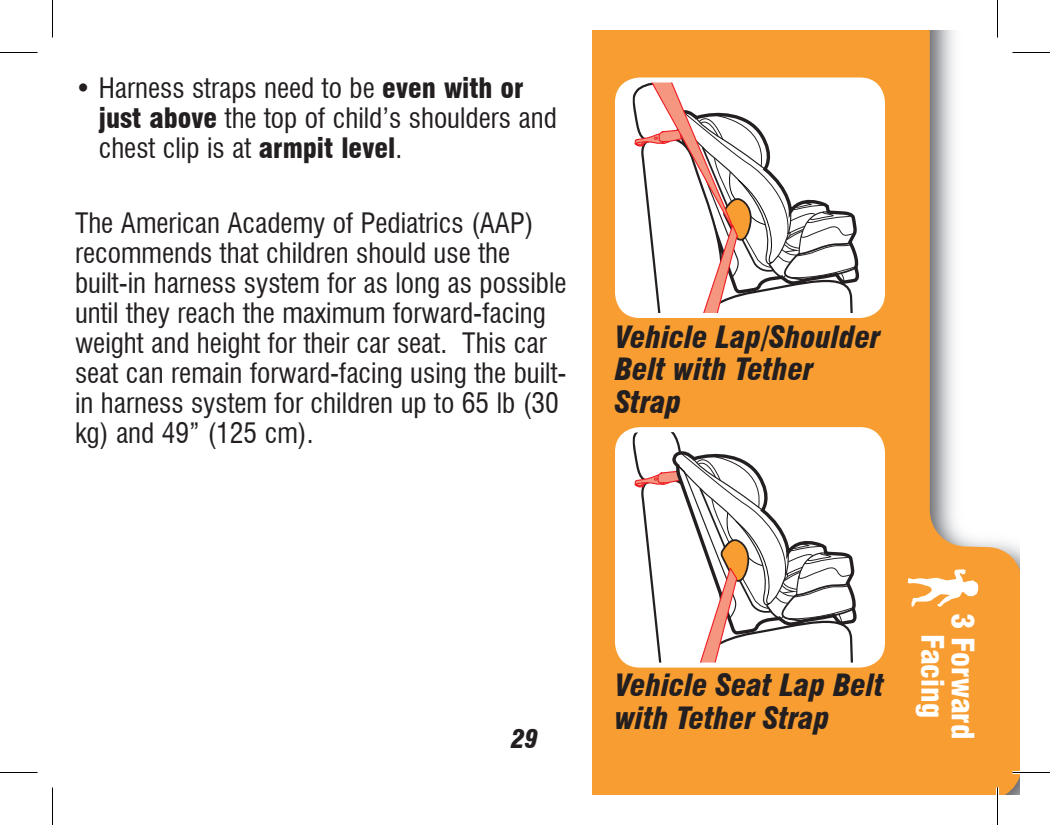
<style>
.page{position:relative;width:1050px;height:825px;background:#fff}
.page>*{position:absolute;margin:0;border:0;box-sizing:border-box;transform-origin:0 0}
.t1{font:900 condensed 30.25px/30.2px "Swiss 721 BT";color:#fff;text-align:center}
.t2{font:italic 900 condensed 30px/32.5px "Swiss 721 BT";color:#231f20}
.t3{font:condensed 27.5px/30px "Swiss 721 BT";color:#231f20}
.t4{font:italic 900 condensed 25px "Swiss 721 BT";color:#231f20}
.s1{font-weight:900}
</style>
<div class="page">
<svg style="left:592px;top:30px;width:428px;height:765px;fill:#f89d31"></svg>
<svg style="left:907px;top:569px;width:72px;height:39px"></svg>
<div style="left:618px;top:80px;width:264px;height:235px;background:#fff;border-radius:22px"></div>
<svg style="left:632px;top:84px;width:228px;height:228px"></svg>
<div style="left:615px;top:78px;width:270px;height:240px;border:5px solid #fff;border-radius:22px"></div>
<div style="left:618px;top:430px;width:264px;height:235px;background:#fff;border-radius:22px"></div>
<svg style="left:632px;top:433px;width:225px;height:229px"></svg>
<div style="left:615px;top:427px;width:270px;height:241px;border:5px solid #fff;border-radius:22px"></div>
<hr style="left:1012px;top:51px;width:38px;height:3px;background:#fff">
<hr style="left:1012px;top:771px;width:38px;height:3px;background:#fff">
<hr style="left:996px;top:0;width:3px;height:38px;background:#fff">
<hr style="left:996px;top:788px;width:3px;height:37px;background:#fff">
<hr style="left:0;top:52px;width:38px;height:1px;background:#000">
<hr style="left:1012px;top:52px;width:38px;height:1px;background:#000">
<hr style="left:0;top:772px;width:38px;height:1px;background:#000">
<hr style="left:1012px;top:772px;width:38px;height:1px;background:#000">
<hr style="left:52px;top:0;width:1px;height:38px;background:#000">
<hr style="left:52px;top:788px;width:1px;height:37px;background:#000">
<hr style="left:997px;top:0;width:1px;height:38px;background:#000">
<hr style="left:997px;top:788px;width:1px;height:37px;background:#000">
<p class="t3" style="left:99px;top:73px;width:460px;text-indent:-24px">• Harness straps need to be <span class="s1">even with or just above</span> the top of child’s shoulders and chest clip is at <span class="s1">armpit level</span>.</p>
<p class="t3" style="left:75px;top:208px;width:493px">The American Academy of Pediatrics (AAP) recommends that children should use the built-in harness system for as long as possible until they reach the maximum forward-facing weight and height for their car seat. This car seat can remain forward-facing using the built&shy;in harness system for children up to 65 lb (30 kg) and 49” (125 cm).</p>
<p class="t2" style="left:615px;top:321px;width:267px">Vehicle Lap/Shoulder<br>Belt with Tether<br>Strap</p>
<p class="t4" style="left:512px;top:724px;width:28px">29</p>
<p class="t2" style="left:615px;top:669px;width:270px">Vehicle Seat Lap Belt with Tether Strap</p>
<p class="t1" style="left:978px;top:613px;width:128px;rotate:90deg">3 Forward<br>Facing</p>
</div>
